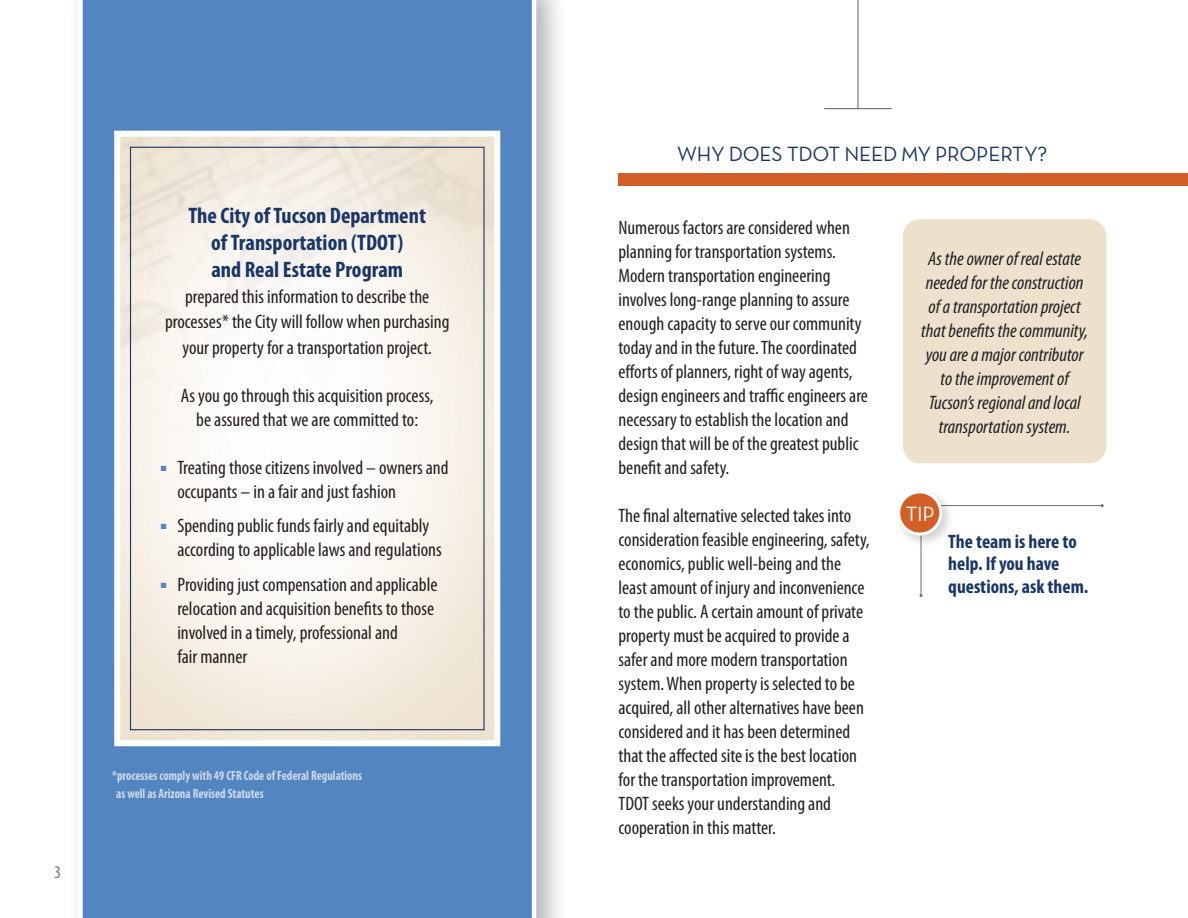
<style>
.page{position:relative;width:1188px;height:918px;background:#fff}
.page>*{position:absolute;margin:0;border:0;box-sizing:border-box;transform-origin:0 0}
.t1{font:700 condensed 22.5px/27px "Myriad Pro";color:#193667;text-align:center}
.t2{font:21px "Neutra Text TF Book Alt";letter-spacing:-.01em;color:#193667}
.t3{font:21px "Neutra Text TF Book Alt";color:#fff}
.t4{font:condensed 19.5px/24px "Myriad Pro";color:#231f20}
.t5{font:italic condensed 19.5px/24px "Myriad Pro";color:#231f20;text-align:center}
.t6{font:700 condensed 19.5px/22.5px "Myriad Pro";color:#193667}
.t7{font:condensed 18px "Myriad Pro";color:#76787b}
.t8{font:700 condensed 13.5px/18px "Myriad Pro";color:#cfd8ec;scale:.91 1}
</style>
<div class="page">
<hr style="left:1187px;top:0;width:1px;height:185px;background:#d35f27">
<div style="left:66px;top:0;width:503px;height:918px;background:#231f20;opacity:.2"></div>
<div style="left:78px;top:0;width:458px;height:918px;background:#5385c0"></div>
<img style="left:121px;top:138px;width:372px;height:601px">
<div style="left:114px;top:131px;width:386px;height:615px;border:6px solid #fff"></div>
<hr style="left:857px;top:0;width:2px;height:109px;background:#6c6d70">
<hr style="left:824px;top:108px;width:68px;height:1px;background:#6c6d70">
<div style="left:903px;top:219px;width:203px;height:244px;background:#ede0cd;border-radius:18px"></div>
<div style="left:619px;top:173px;width:569px;height:12px;background:#d35f27"></div>
<svg style="left:920px;top:504px;width:184px;height:93px"></svg>
<div style="left:895px;top:488px;width:60px;height:60px;background:#231f20;opacity:.2"></div>
<div style="left:899px;top:492px;width:42px;height:42px;background:#d35f27;border-radius:50%"></div>
<div style="left:897px;top:490px;width:45px;height:46px;border:3px solid #fff;border-radius:50%"></div>
<p class="t7" style="left:54px;top:861px;width:8px">3</p>
<p class="t1" style="left:188px;top:202px;width:239px">The City of Tucson Department of Transportation (TDOT)<br>and Real Estate Program</p>
<p class="t4" style="left:165px;top:283px;width:286px;line-height:25.5px;text-align:center">prepared this information to describe the processes* the City will follow when purchasing your property for a transportation project.</p>
<p class="t4" style="left:181px;top:383px;width:254px;text-align:center">As you go through this acquisition process, be assured that we are committed to:</p>
<p class="t4" style="left:177px;top:455px;width:273px;text-indent:-16px"><sup>■</sup> Treating those citizens involved – owners and occupants – in a fair and just fashion</p>
<p class="t4" style="left:177px;top:513px;width:266px;text-indent:-16px"><sup>■</sup> Spending public funds fairly and equitably according to applicable laws and regulations</p>
<p class="t4" style="left:177px;top:572px;width:262px;text-indent:-16px"><sup>■</sup> Providing just compensation and applicable relocation and acquisition benefits to those involved in a timely, professional and<br>fair manner</p>
<p class="t8" style="left:112px;top:766px;width:276px">*processes comply with 49 CFR Code of Federal Regulations as well as Arizona Revised Statutes</p>
<p class="t2" style="left:677px;top:141px;width:372px">WHY DOES TDOT NEED MY PROPERTY?</p>
<p class="t4" style="left:618px;top:215px;width:251px">Numerous factors are considered when planning for transportation systems.<br>Modern transportation engineering involves long-range planning to assure enough capacity to serve our community today and in the future. The coordinated efforts of planners, right of way agents, design engineers and traffic engineers are necessary to establish the location and design that will be of the greatest public benefit and safety.</p>
<p class="t4" style="left:618px;top:503px;width:253px">The final alternative selected takes into consideration feasible engineering, safety, economics, public well-being and the least amount of injury and inconvenience to the public. A certain amount of private property must be acquired to provide a safer and more modern transportation system. When property is selected to be acquired, all other alternatives have been considered and it has been determined that the affected site is the best location for the transportation improvement.<br>TDOT seeks your understanding and cooperation in this matter.</p>
<p class="t5" style="left:921px;top:246px;width:169px">As the owner of real estate needed for the construction of a transportation project that benefits the community, you are a major contributor to the improvement of<br>Tucson’s regional and local transportation system.</p>
<p class="t3" style="left:906px;top:501px;width:31px">TIP</p>
<p class="t6" style="left:948px;top:529px;width:130px">The team is here to help. If you have</p>
<p class="t6" style="left:948px;top:574px;width:142px">questions, ask them.</p>
</div>
